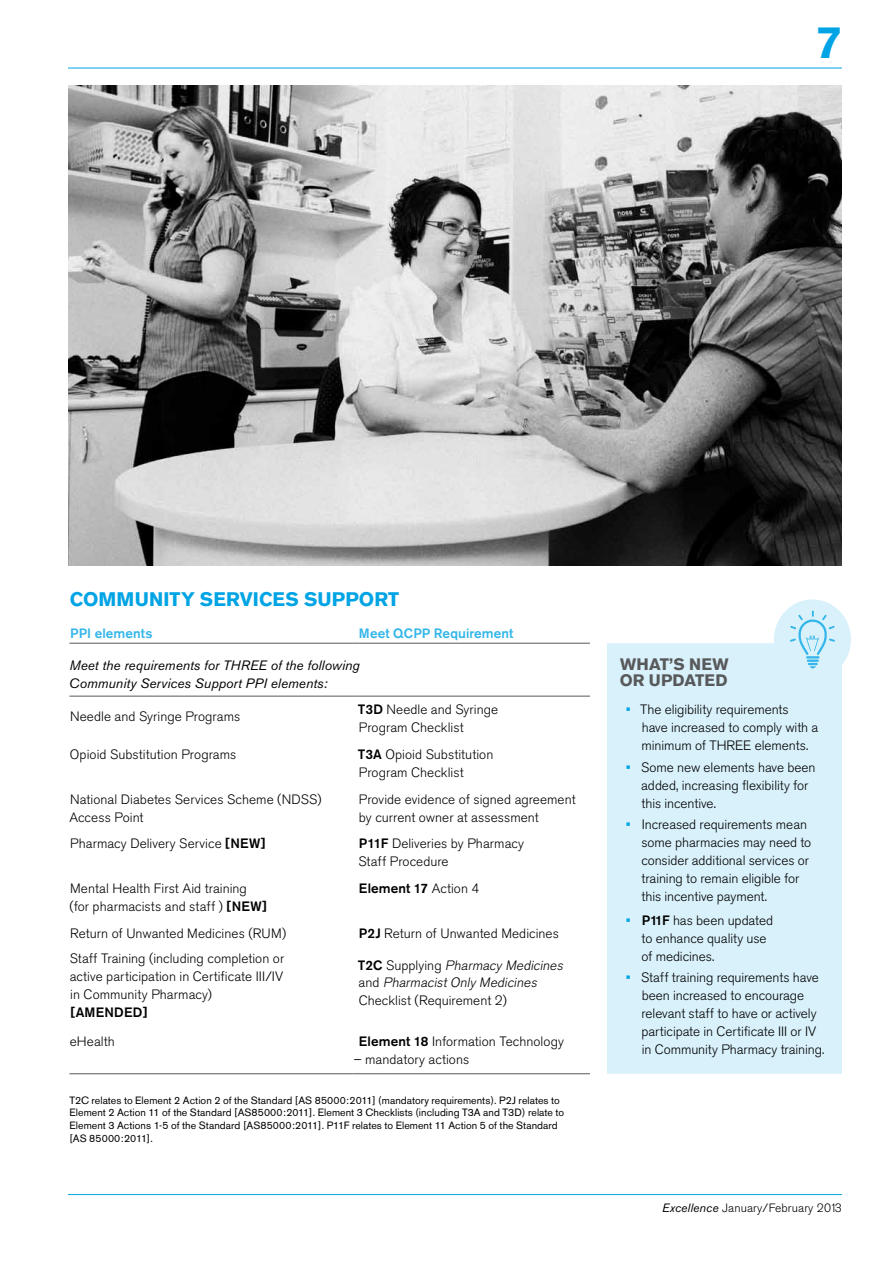
<style>
.page{position:relative;width:893px;height:1263px;background:#fff}
.page>*{position:absolute;margin:0;border:0;box-sizing:border-box;transform-origin:0 0}
.t1{font:700 45px "Akzidenz Grotesk BE";color:#00a4e4}
.t2{font:700 19.5px "Akzidenz Grotesk BE";color:#00a4e4}
.t3{font:700 16.5px "Akzidenz Grotesk BE";color:#58595b}
.t4{font:300 13.5px/17.9px "Akzidenz Grotesk BE";color:#000}
.t5{font:italic 300 13.5px/17.9px "Akzidenz Grotesk BE";color:#000}
.t6{font:italic 13.5px/17.9px "Akzidenz Grotesk BE";letter-spacing:.005em;color:#000}
.t7{font:500 13.5px "Akzidenz Grotesk BE";letter-spacing:.01em;color:#33b6e9}
.t8{font:500 13.5px "Akzidenz Grotesk BE";letter-spacing:.01em;color:#000}
.t9{font:300 12px "Akzidenz Grotesk BE";letter-spacing:.01em;color:#000}
.t10{font:10.5px/12.8px "Akzidenz Grotesk BE";letter-spacing:.005em;color:#000}
.s1{font-weight:500}
.s2{font-family:"Gulim";font-weight:400;color:#00a4e4}
.s3{font-weight:300}
.s4{font-weight:500;font-style:normal}
.s5{font-style:normal}
.s6{font-weight:400;font-style:italic}
</style>
<div class="page">
<hr style="left:68px;top:1194px;width:774px;height:1px;background:#00a4e4">
<hr style="left:68px;top:68px;width:774px;height:1px;background:#00a4e4">
<img style="left:68px;top:85px;width:774px;height:481px">
<div style="left:607px;top:668px;width:235px;height:406px;background:#d9f1fb"></div>
<hr style="left:69px;top:696px;width:283px;height:1px;background:#58595b">
<hr style="left:352px;top:696px;width:238px;height:1px;background:#58595b">
<hr style="left:69px;top:1073px;width:283px;height:1px;background:#58595b">
<hr style="left:352px;top:1073px;width:238px;height:1px;background:#58595b">
<hr style="left:69px;top:643px;width:283px;height:1px;background:#58595b">
<hr style="left:352px;top:643px;width:238px;height:1px;background:#58595b">
<div style="left:774px;top:599px;width:77px;height:80px;background:#d9f1fb;border-radius:50%"></div>
<svg style="left:607px;top:610px;width:235px;height:58px"></svg>
<h1 class="t1" style="left:817px;top:16px;width:27px">7</h1>
<h2 class="t2" style="left:70px;top:588px;width:29px">COMMUNITY</h2>
<h2 class="t2" style="left:200px;top:588px;width:27px">SERVICES</h2>
<h2 class="t2" style="left:304px;top:588px;width:28px">SUPPORT</h2>
<p class="t7" style="left:70px;top:625px;width:84px">PPI elements</p>
<p class="t7" style="left:359px;top:625px;width:156px">Meet QCPP Requirement</p>
<p class="t6" style="left:69px;top:656px;width:292px">Meet the requirements for THREE of the following<br>Community Services Support PPI elements:</p>
<p class="t3" style="left:620px;top:654px;width:28px">WHAT</p>
<p class="t3" style="left:669px;top:654px;width:34px">’S NEW</p>
<p class="t3" style="left:620px;top:671px;width:42px">OR UPDATED</p>
<p class="t4" style="left:70px;top:707px;width:172px">Needle and Syringe Programs</p>
<p class="t4" style="left:358px;top:701px;width:142px"><span class="s1">T3D</span> Needle and Syringe<br>Program Checklist</p>
<p class="t4" style="left:641px;top:701px;width:178px;text-indent:-16px"><span class="s2">▪</span> The eligibility requirements<br>have increased to comply with a minimum of THREE elements.</p>
<p class="t4" style="left:641px;top:758px;width:176px;text-indent:-16px"><span class="s2">▪</span> Some new elements have been added, increasing flexibility for this incentive.</p>
<p class="t4" style="left:641px;top:816px;width:171px;text-indent:-16px"><span class="s2">▪</span> Increased requirements mean some pharmacies may need to consider additional services or training to remain eligible for this incentive payment.</p>
<p class="t4" style="left:641px;top:911px;width:133px;text-indent:-16px"><span class="s2">▪</span> <span class="s1">P11F</span> has been updated to enhance quality use of medicines.</p>
<p class="t4" style="left:641px;top:969px;width:184px;text-indent:-16px"><span class="s2">▪</span> Staff training requirements have been increased to encourage relevant staff to have or actively participate in Certificate III or IV in Community Pharmacy training.</p>
<p class="t4" style="left:70px;top:746px;width:168px">Opioid Substitution Programs</p>
<p class="t4" style="left:358px;top:746px;width:137px"><span class="s1">T3A</span> Opioid Substitution<br>Program Checklist</p>
<p class="t4" style="left:69px;top:790px;width:254px">National Diabetes Services Scheme (NDSS)<br>Access Point</p>
<p class="t4" style="left:359px;top:790px;width:218px">Provide evidence of signed agreement by current owner at assessment</p>
<p class="t4" style="left:70px;top:835px;width:197px">Pharmacy Delivery Service <span class="s1">[NEW]</span></p>
<p class="t4" style="left:358px;top:835px;width:167px"><span class="s1">P11F</span> Deliveries by Pharmacy<br>Staff Procedure</p>
<p class="t4" style="left:70px;top:880px;width:199px">Mental Health First Aid training (for pharmacists and staff ) <span class="s1">[NEW]</span></p>
<p class="t8" style="left:359px;top:880px;width:122px">Element 17 <span class="s3">Action 4</span></p>
<p class="t4" style="left:70px;top:924px;width:218px">Return of Unwanted Medicines (RUM)</p>
<p class="t4" style="left:359px;top:924px;width:202px"><span class="s1">P2J</span> Return of Unwanted Medicines</p>
<p class="t4" style="left:70px;top:950px;width:216px;text-align:justify">Staff Training (including completion or active participation in Certificate III/IV in Community Pharmacy)</p>
<p class="t8" style="left:70px;top:1004px;width:79px">[AMENDED]</p>
<p class="t5" style="left:358px;top:956px;width:209px"><span class="s4">T 2 C</span> <span class="s5">S u p p l y i n g</span> Pharmacy Medicines <span class="s5">a n d</span> PharmacistOnly Medicines<br><span class="s5">Checklist (Requirement 2)</span></p>
<p class="t4" style="left:70px;top:1033px;width:47px">eHealth</p>
<p class="t4" style="left:359px;top:1033px;width:207px"><span class="s1">Element 18</span> Information Technology</p>
<p class="t4" style="left:354px;top:1051px;width:117px">– mandatory actions</p>
<p class="t10" style="left:69px;top:1093px;width:496px">T2C relates to Element 2 Action 2 of the Standard [AS 85000:2011] (mandatory requirements). P2J relates to Element 2 Action 11 of the Standard [AS85000:2011]. Element 3 Checklists (including T3A and T3D) relate to Element 3 Actions 1-5 of the Standard [AS85000:2011]. P11F relates to Element 11 Action 5 of the Standard [AS 85000:2011].</p>
<p class="t9" style="left:662px;top:1201px;width:181px"><span class="s6">Excellence</span> January/February 2013</p>
</div>
